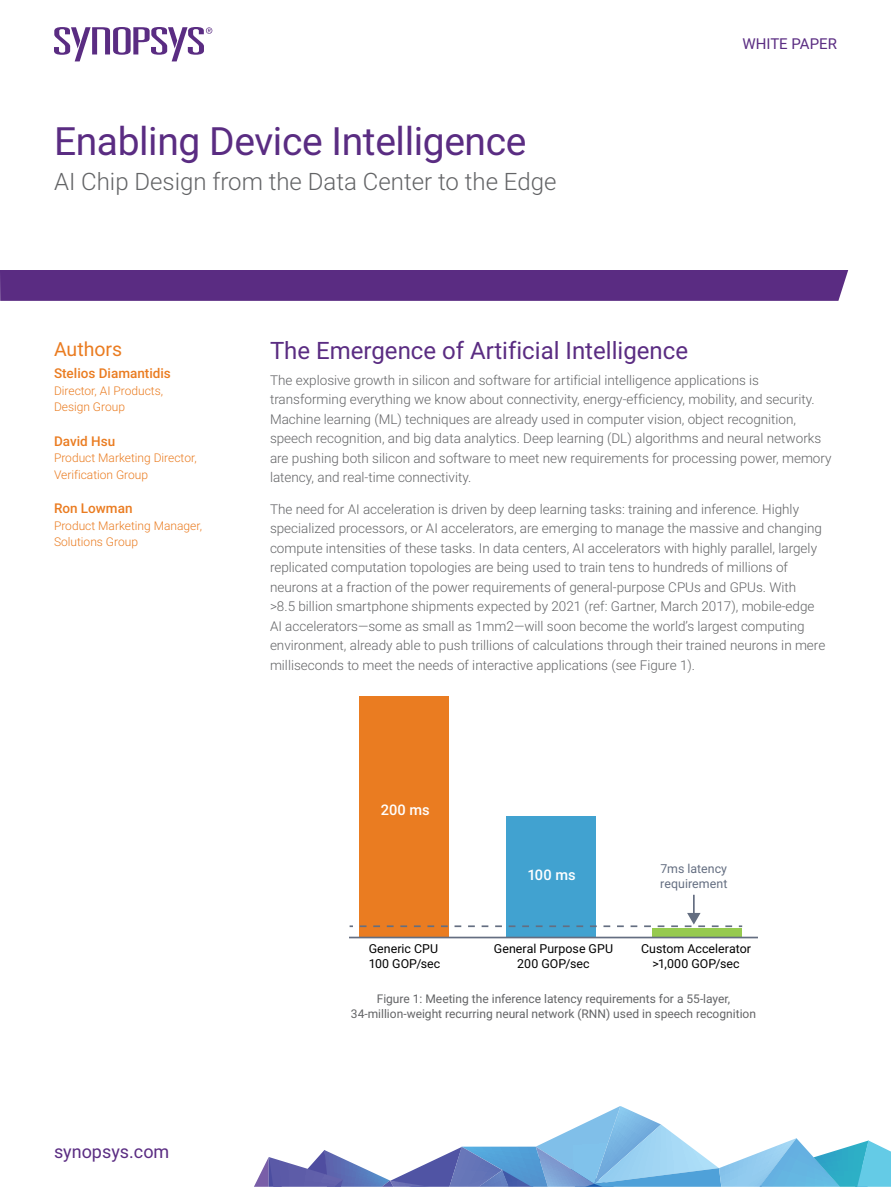
<style>
.page{position:relative;width:891px;height:1188px;background:#fff}
.page>*{position:absolute;margin:0;border:0;box-sizing:border-box;transform-origin:0 0}
.t1{font:39px "Roboto";letter-spacing:-.01em;color:#5a2c82}
.SUBTITLE{font:300 24px "Roboto";color:#636466}
.HEADING_0__Introduct{font:24px "Roboto";color:#5a2c82}
.HEADING_1__AUTHOR{font:19.5px "Roboto";color:#ea7c21}
.t2{font:18px "Roboto";color:#5a2c82}
.t3{font:15px "Roboto";color:#5a2c82}
.t4{font:500 14.7px "Roboto";letter-spacing:-.005em;color:#fff}
.BODY_COPY{font:300 13.5px/19.5px "Roboto";color:#636466}
.AUTHOR_TITLE{font:500 13.5px "Roboto";color:#ea7c21}
.t5{font:12.3px/14.9px "Roboto";letter-spacing:.005em;color:#000;text-align:center}
.t6{font:12.3px/14.9px "Roboto";color:#646e81}
.FIGURE_CAPTION{font:12px/15px "Roboto";color:#636466;text-align:center}
.AUTHOR_TITLE-2{font:300 12px/16.5px "Roboto";color:#ea7c21}
</style>
<div class="page">
<svg style="left:54px;top:27px;width:159px;height:35px"></svg>
<div style="left:0;top:270px;width:848px;height:31px;background:#5a2c82"></div>
<svg style="left:254px;top:1106px;width:637px;height:81px"></svg>
<div style="left:359px;top:697px;width:90px;height:240px;background:#ea7c21"></div>
<div style="left:506px;top:817px;width:90px;height:120px;background:#41a2d0"></div>
<div style="left:652px;top:928px;width:90px;height:9px;background:#96ca4f"></div>
<hr style="left:349px;top:937px;width:409px;height:1px;background:#646e81">
<hr style="left:693px;top:895px;width:2px;height:20px;background:#646e81">
<svg style="left:360px;top:913px;width:382px;height:14px"></svg>
<p class="t1" style="left:54px;top:114px;width:474px">Enabling Device Intelligence</p>
<p class="SUBTITLE" style="left:54px;top:164px;width:504px">AI Chip Design from the Data Center to the Edge</p>
<p class="t3" style="left:742px;top:33px;width:96px">WHITE PAPER</p>
<p class="HEADING_1__AUTHOR" style="left:54px;top:335px;width:70px">Authors</p>
<p class="AUTHOR_TITLE" style="left:54px;top:364px;width:118px">Stelios Diamantidis</p>
<p class="AUTHOR_TITLE-2" style="left:54px;top:382px;width:111px">Director, AI Products,<br>Design Group</p>
<p class="AUTHOR_TITLE" style="left:54px;top:432px;width:63px">David Hsu</p>
<p class="AUTHOR_TITLE-2" style="left:54px;top:449px;width:144px">Product Marketing Director,<br>Verification Group</p>
<p class="AUTHOR_TITLE" style="left:54px;top:499px;width:80px">Ron Lowman</p>
<p class="AUTHOR_TITLE-2" style="left:54px;top:517px;width:150px">Product Marketing Manager,<br>Solutions Group</p>
<h3 class="t2" style="left:54px;top:1139px;width:117px">synopsys.com</h3>
<p class="HEADING_0__Introduct" style="left:270px;top:334px;width:420px">The Emergence of Artificial Intelligence</p>
<p class="BODY_COPY" style="left:270px;top:370px;width:563px">The explosive growth in silicon and software for artificial intelligence applications is transforming everything we know about connectivity, energy-efficiency, mobility, and security.<br>Machine learning (ML) techniques are already used in computer vision, object recognition, speech recognition, and big data analytics. Deep learning (DL) algorithms and neural networks are pushing both silicon and software to meet new requirements for processing power, memory latency, and real-time connectivity.</p>
<p class="BODY_COPY" style="left:270px;top:499px;width:557px">The need for AI acceleration is driven by deep learning tasks: training and inference. Highly specialized processors, or AI accelerators, are emerging to manage the massive and changing compute intensities of these tasks. In data centers, AI accelerators with highly parallel, largely replicated computation topologies are being used to train tens to hundreds of millions of neurons at a fraction of the power requirements of general-purpose CPUs and GPUs. With<br>&gt;8.5 billion smartphone shipments expected by 2021 (ref: Gartner, March 2017), mobile-edge AI accelerators—some as small as 1mm2—will soon become the world’s largest computing environment, already able to push trillions of calculations through their trained neurons in mere milliseconds to meet the needs of interactive applications (see Figure 1).</p>
<p class="t4" style="left:381px;top:799px;width:50px">200 ms</p>
<p class="t4" style="left:527px;top:864px;width:50px">100 ms</p>
<p class="t6" style="left:660px;top:861px;width:69px">7ms latency requirement</p>
<p class="t5" style="left:369px;top:941px;width:73px;text-align:left">Generic CPU<br>100 GOP/sec</p>
<p class="t5" style="left:494px;top:941px;width:121px">General Purpose GPU<br>200 GOP/sec</p>
<p class="t5" style="left:641px;top:941px;width:111px">Custom Accelerator &gt;1,000 GOP/sec</p>
<p class="FIGURE_CAPTION" style="left:351px;top:991px;width:407px">Figure 1: Meeting the inference latency requirements for a 55-layer,<br>34-million-weight recurring neural network (RNN) used in speech recognition</p>
</div>
